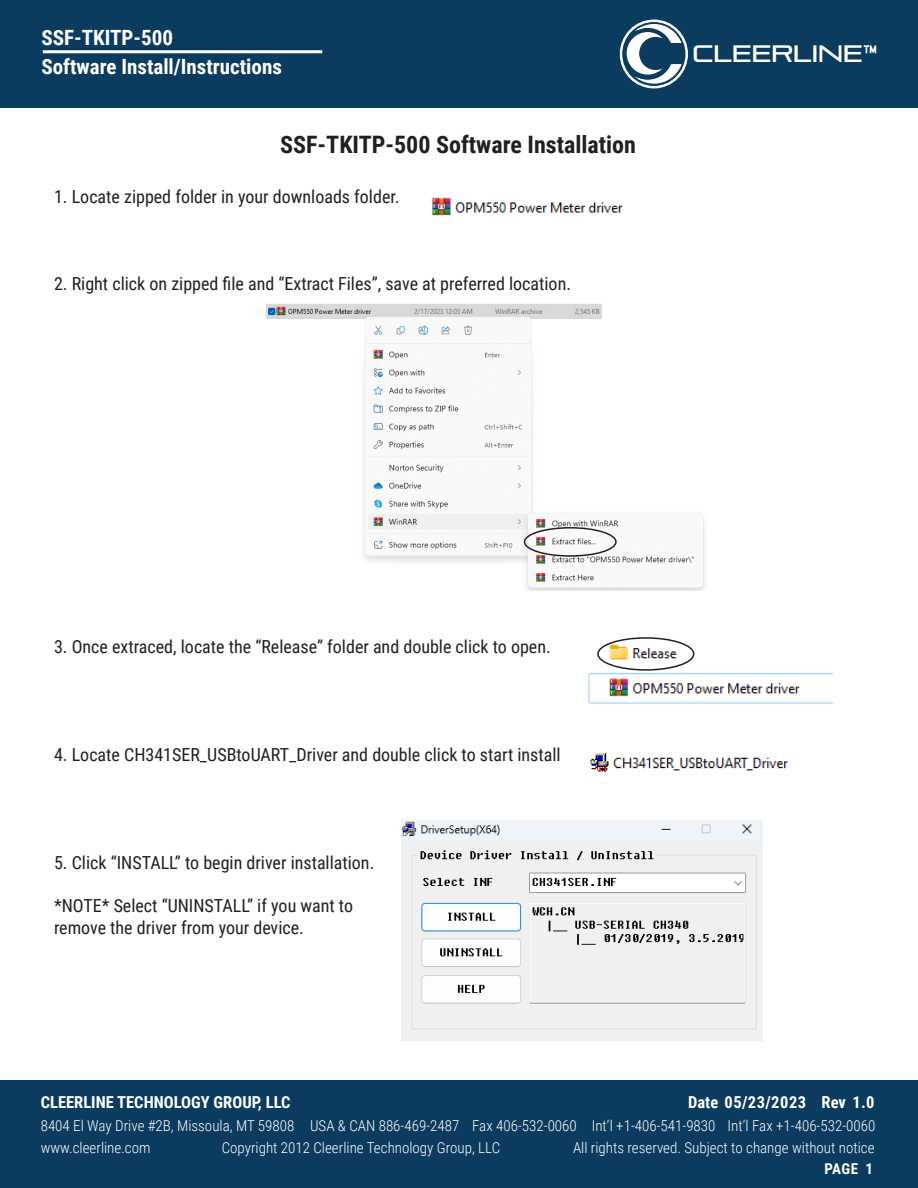
<style>
.page{position:relative;width:918px;height:1188px;background:#fff}
.page>*{position:absolute;margin:0;border:0;box-sizing:border-box;transform-origin:0 0}
.t1{font:700 24px "Roboto Condensed";color:#231f20}
.t2{font:23.7px "Pirulen Rg";color:#fff}
.t3{font:700 21px/28.7px "Roboto Condensed";color:#fff}
.t4{font:18px/21.6px "Roboto Condensed";color:#231f20}
.t5{font:18px "Roboto Condensed";color:#fff}
.t6{font:700 16.5px "Roboto Condensed";color:#fff}
.t7{font:700 16.5px "Roboto Condensed";letter-spacing:.035em;color:#fff}
.t8{font:300 15px/22.2px "Roboto Condensed";color:#fff}
.t9{font:700 15px "Roboto Condensed";color:#fff}
</style>
<div class="page">
<div style="left:0;top:1080px;width:918px;height:108px;background:#0c3b60"></div>
<div style="left:0;top:0;width:918px;height:108px;background:#0c3b60"></div>
<hr style="left:43px;top:50px;width:279px;height:3px;background:#fff">
<svg style="left:620px;top:20px;width:68px;height:68px"></svg>
<img style="left:266px;top:304px;width:439px;height:286px">
<div style="left:524px;top:527px;width:93px;height:30px;border:2px solid #231f20;border-radius:50%"></div>
<img style="left:588px;top:639px;width:245px;height:65px">
<img style="left:590px;top:753px;width:199px;height:19px">
<img style="left:432px;top:197px;width:192px;height:19px">
<div style="left:597px;top:637px;width:97px;height:34px;border:2px solid #231f20;border-radius:50%"></div>
<img style="left:402px;top:821px;width:361px;height:220px">
<p class="t3" style="left:41px;top:22px;width:151px">Cleerline<sup>™</sup> Pigtails</p>
<p class="t3" style="left:42px;top:23px;width:242px">SSF-TKITP-500<br>Software Install/Instructions</p>
<p class="t5" style="left:41px;top:56px;width:199px">6, 12, and 24 Strand Pigtails</p>
<p class="t1" style="left:280px;top:128px;width:357px">SSF-TKITP-500 Software Installation</p>
<p class="t4" style="left:54px;top:185px;width:347px">1. Locate zipped folder in your downloads folder.</p>
<p class="t4" style="left:54px;top:272px;width:519px">2. Right click on zipped file and “Extract Files”, save at preferred location.</p>
<h2 class="t2" style="left:693px;top:39px;width:187px">CLEERLINE™</h2>
<p class="t4" style="left:54px;top:635px;width:498px">3. Once extraced, locate the “Release” folder and double click to open.</p>
<p class="t4" style="left:54px;top:743px;width:508px">4. Locate CH341SER_USBtoUART_Driver and double click to start install</p>
<p class="t4" style="left:54px;top:851px;width:322px">5. Click “INSTALL” to begin driver installation.</p>
<p class="t4" style="left:54px;top:894px;width:301px">*NOTE* Select “UNINSTALL” if you want to remove the driver from your device.</p>
<p class="t6" style="left:41px;top:1090px;width:251px">CLEERLINE TECHNOLOGY GROUP, LLC</p>
<p class="t8" style="left:41px;top:1114px;width:255px">8404 El Way Drive #2B, Missoula, MT 59808 www.cleerline.com</p>
<p class="t8" style="left:310px;top:1114px;width:151px">USA &amp; CAN 886-469-2487</p>
<p class="t8" style="left:592px;top:1114px;width:125px">Int’l +1-406-541-9830</p>
<p class="t7" style="left:688px;top:1090px;width:120px">Date 05/23/2023</p>
<p class="t6" style="left:822px;top:1090px;width:54px">Rev 1.0</p>
<p class="t8" style="left:472px;top:1114px;width:106px">Fax 406-532-0060</p>
<p class="t8" style="left:728px;top:1114px;width:149px">Int’l Fax +1-406-532-0060</p>
<p class="t9" style="left:824px;top:1158px;width:50px">PAGE 1</p>
<p class="t8" style="left:222px;top:1136px;width:280px">Copyright 2012 Cleerline Technology Group, LLC</p>
<p class="t8" style="left:573px;top:1136px;width:303px">All rights reserved. Subject to change without notice</p>
</div>
